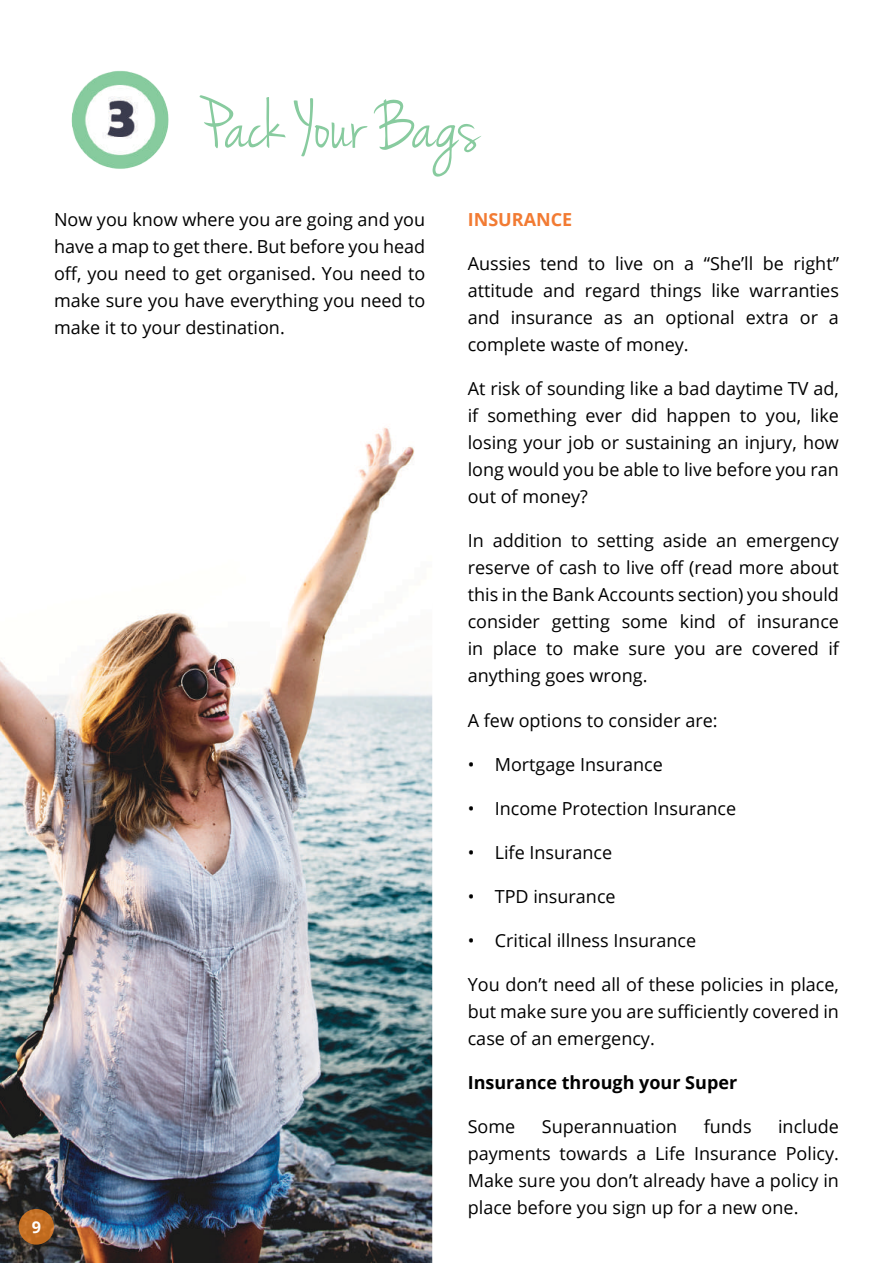
<style>
.page{position:relative;width:893px;height:1263px;background:#fff}
.page>*{position:absolute;margin:0;border:0;box-sizing:border-box;transform-origin:0 0}
.t1{font:75px "Jenna Sue";color:#88cb9f}
.t2{font:18px/27px "Open Sans";color:#000;text-align:justify}
.t3{font:700 18px "Open Sans";color:#000}
.t4{font:700 18px "Open Sans";color:#f27b33}
.t5{font:700 16.35px "Open Sans";color:#fff}
</style>
<div class="page">
<img style="left:71px;top:70px;width:98px;height:99px">
<img style="left:0;top:427px;width:433px;height:836px">
<div style="left:19px;top:1209px;width:35px;height:35px;background:#c36e23;border-radius:50%"></div>
<p class="t5" style="left:32px;top:1215px;width:11px">9</p>
<h1 class="t1" style="left:200px;top:83px;width:280px">Pack Your Bags</h1>
<p class="t2" style="left:54px;top:206px;width:373px">Now you know where you are going and you have a map to get there. But before you head off, you need to get organised. You need to make sure you have everything you need to make it to your destination.</p>
<p class="t4" style="left:468px;top:207px;width:106px">INSURANCE</p>
<p class="t2" style="left:468px;top:250px;width:373px">Aussies tend to live on a “She’ll be right” attitude and regard things like warranties and insurance as an optional extra or a complete waste of money.</p>
<p class="t2" style="left:468px;top:375px;width:373px">At risk of sounding like a bad daytime TV ad, if something ever did happen to you, like losing your job or sustaining an injury, how long would you be able to live before you ran out of money?</p>
<p class="t2" style="left:468px;top:527px;width:373px">In addition to setting aside an emergency reserve of cash to live off (read more about this in the Bank Accounts section) you should consider getting some kind of insurance in place to make sure you are covered if anything goes wrong.</p>
<p class="t2" style="left:468px;top:706px;width:251px">A few options to consider are:</p>
<p class="t2" style="left:468px;top:750px;width:197px">• Mortgage Insurance</p>
<p class="t2" style="left:468px;top:794px;width:270px">• Income Protection Insurance</p>
<p class="t2" style="left:468px;top:838px;width:146px">• Life Insurance</p>
<p class="t2" style="left:468px;top:882px;width:149px">• TPD insurance</p>
<p class="t2" style="left:468px;top:926px;width:230px">• Critical illness Insurance</p>
<p class="t2" style="left:468px;top:970px;width:373px">You don’t need all of these policies in place, but make sure you are sufficiently covered in case of an emergency.</p>
<p class="t3" style="left:468px;top:1069px;width:271px">Insurance through your Super</p>
<p class="t2" style="left:468px;top:1112px;width:49px">Some</p>
<p class="t2" style="left:542px;top:1112px;width:137px">Superannuation</p>
<p class="t2" style="left:704px;top:1112px;width:49px">funds</p>
<p class="t2" style="left:468px;top:1112px;width:373px;text-indent:310px">include payments towards a Life Insurance Policy.<br>Make sure you don’t already have a policy in place before you sign up for a new one.</p>
</div>
